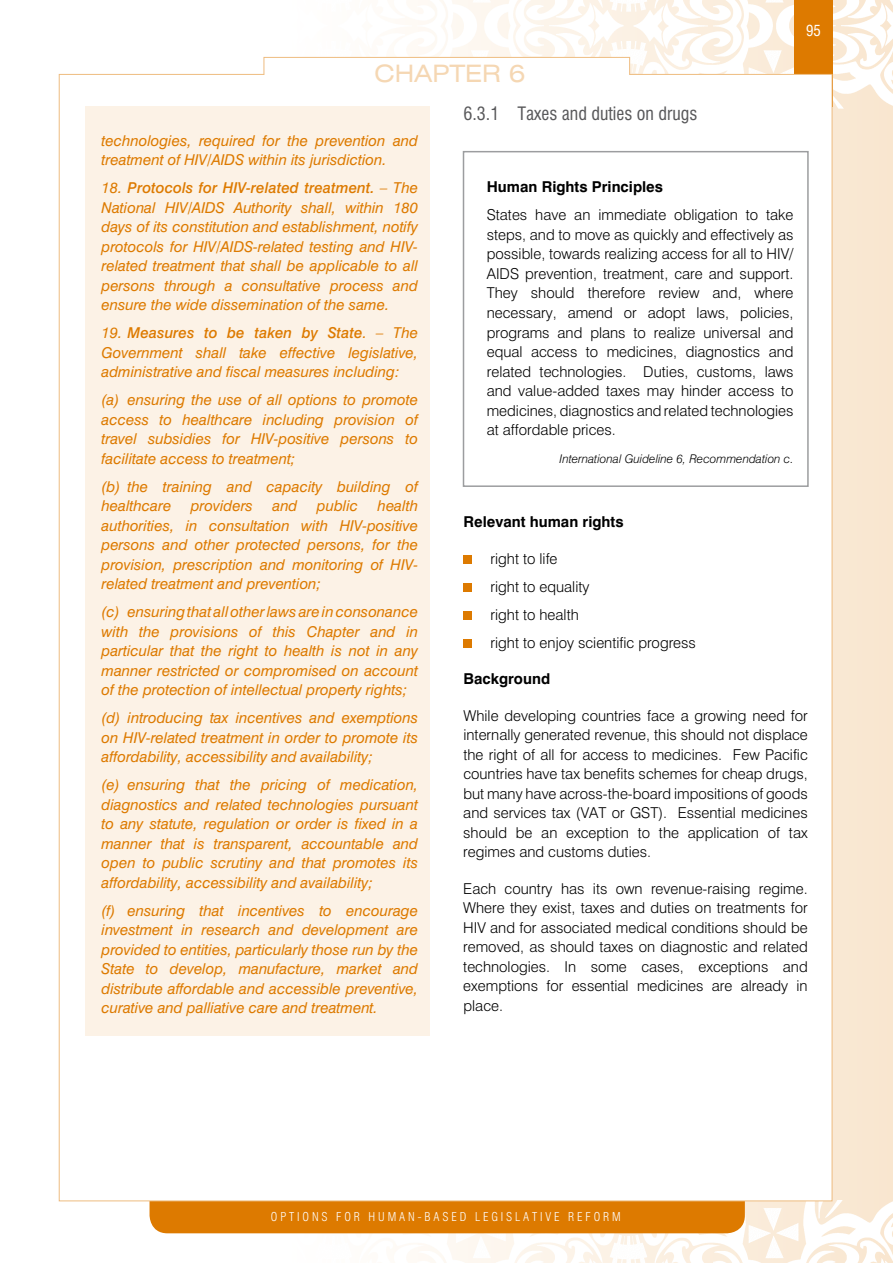
<style>
.page{position:relative;width:893px;height:1263px;background:#fff}
.page>*{position:absolute;margin:0;border:0;box-sizing:border-box;transform-origin:0 0}
.t1{font:expanded 24px "Swiss 721 BT";color:#f5d7b3}
.t2{font:condensed 18px "Swiss 721 BT";color:#58585a}
.t3{font:italic 15px/19.5px "Swiss 721 BT";color:#dd7a00;text-align:justify}
.t4{font:300 15px/19.5px "Swiss 721 BT";color:#000;text-align:justify}
.t5{font:700 15px "Swiss 721 BT";color:#000}
.t6{font:condensed 15px "Swiss 721 BT";color:#fff}
.t7{font:italic 300 12px "Swiss 721 BT";color:#000}
.t8{font:300 condensed 12px "Swiss 721 BT";letter-spacing:.24em;color:#fff}
.s1{font-weight:500}
</style>
<div class="page">
<div style="left:832px;top:109px;width:61px;height:1091px;background:#f9e7d1"></div>
<img style="left:284px;top:0;width:609px;height:109px">
<div style="left:794px;top:0;width:38px;height:107px;background:#dd7a00"></div>
<img style="left:284px;top:1200px;width:609px;height:63px">
<div style="left:150px;top:1158px;width:595px;height:75px;background:#dd7a00;border-radius:18px"></div>
<div style="left:59px;top:74px;width:773px;height:1127px;background:#fff"></div>
<div style="left:264px;top:57px;width:366px;height:34px;background:#fff"></div>
<div style="left:264px;top:57px;width:366px;height:34px;border:1px solid #eebc80"></div>
<div style="left:242px;top:75px;width:416px;height:33px;background:#fff"></div>
<div style="left:463px;top:555px;width:9px;height:9px;background:#dd7a00"></div>
<div style="left:463px;top:583px;width:9px;height:9px;background:#dd7a00"></div>
<div style="left:463px;top:611px;width:9px;height:9px;background:#dd7a00"></div>
<div style="left:463px;top:639px;width:9px;height:9px;background:#dd7a00"></div>
<div style="left:85px;top:106px;width:344px;height:929px;background:#fcf2e6"></div>
<div style="left:463px;top:151px;width:346px;height:336px;border:2px solid #9c9d9f"></div>
<h1 class="t1" style="left:375px;top:60px;width:152px">CHAPTER 6</h1>
<p class="t2" style="left:463px;top:103px;width:32px">6.3.1</p>
<p class="t2" style="left:517px;top:103px;width:181px">Taxes and duties on drugs</p>
<p class="t6" style="left:806px;top:21px;width:8px">95</p>
<p class="t3" style="left:102px;top:131px;width:318px">technologies, required for the prevention and treatment of HIV/AIDS within its jurisdiction.</p>
<p class="t3" style="left:101px;top:178px;width:318px">18. <span class="s1">Protocols for HIV-related treatment.</span> – The National HIV/AIDS Authority shall, within 180 days of its constitution and establishment, notify protocols for HIV/AIDS-related testing and HIV&shy;related treatment that shall be applicable to all persons through a consultative process and ensure the wide dissemination of the same.</p>
<p class="t3" style="left:102px;top:323px;width:318px">19. <span class="s1">Measures to be taken by State</span>. – The Government shall take effective legislative, administrative and fiscal measures including:</p>
<p class="t3" style="left:101px;top:390px;width:318px">(a) ensuring the use of all options to promote access to healthcare including provision of travel subsidies for HIV-positive persons to facilitate access to treatment;</p>
<p class="t3" style="left:101px;top:477px;width:318px">(b) the training and capacity building of healthcare</p>
<p class="t3" style="left:101px;top:496px;width:318px;text-indent:276px">health authorities, in consultation with HIV-positive persons and other protected persons, for the provision, prescription and monitoring of HIV&shy;related treatment and prevention;</p>
<p class="t3" style="left:101px;top:602px;width:318px">(c) ensuringthat allotherlaws are in consonance with the provisions of this Chapter and in particular that the right to health is not in any manner restricted or compromised on account of the protection of intellectual property rights;</p>
<p class="t3" style="left:102px;top:708px;width:318px">(d) introducing tax incentives and exemptions on HIV-related treatment in order to promote its affordability, accessibility and availability;</p>
<p class="t3" style="left:102px;top:775px;width:318px">(e) ensuring that the pricing of medication, diagnostics and related technologies pursuant to any statute, regulation or order is fixed in a manner that is transparent, accountable and open to public scrutiny and that promotes its affordability, accessibility and availability;</p>
<p class="t3" style="left:102px;top:901px;width:318px">(f) ensuring that incentives to encourage investment in research and development are provided to entities, particularly those run by the State to develop, manufacture, market and distribute affordable and accessible preventive, curative and palliative care and treatment.</p>
<p class="t3" style="left:191px;top:496px;width:64px">providers</p>
<p class="t3" style="left:272px;top:496px;width:27px">and</p>
<p class="t3" style="left:317px;top:496px;width:43px">public</p>
<p class="t5" style="left:487px;top:178px;width:178px">Human Rights Principles</p>
<p class="t4" style="left:487px;top:205px;width:308px">States have an immediate obligation to take steps, and to move as quickly and effectively as possible, towards realizing access for all to HIV/ AIDS prevention, treatment, care and support.<br>They should therefore review and, where necessary, amend or adopt laws, policies, programs and plans to realize universal and equal access to medicines, diagnostics and related technologies. Duties, customs, laws and value-added taxes may hinder access to medicines, diagnostics and related technologies at affordable prices.</p>
<p class="t7" style="left:559px;top:451px;width:235px">International Guideline 6, Recommendation c.</p>
<p class="t5" style="left:463px;top:513px;width:162px">Relevant human rights</p>
<p class="t4" style="left:490px;top:544px;width:207px;line-height:28px;text-align:left">right to life<br>right to equality<br>right to health<br>right to enjoy scientific progress</p>
<p class="t5" style="left:463px;top:670px;width:88px">Background</p>
<p class="t4" style="left:463px;top:705px;width:346px">While developing countries face a growing need for internally generated revenue, this should not displace the right of all for access to medicines. Few Pacific countries have tax benefits schemes for cheap drugs, but many have across-the-board impositions of goods and services tax (VAT or GST). Essential medicines should be an exception to the application of tax regimes and customs duties.</p>
<p class="t4" style="left:463px;top:878px;width:346px">Each country has its own revenue-raising regime.<br>Where they exist, taxes and duties on treatments for HIV and for associated medical conditions should be removed, as should taxes on diagnostic and related technologies. In some cases, exceptions and exemptions for essential medicines are already in place.</p>
<p class="t8" style="left:271px;top:1209px;width:351px">OPTIONS FOR HUMAN-BASED LEGISLATIVE REFORM</p>
</div>
